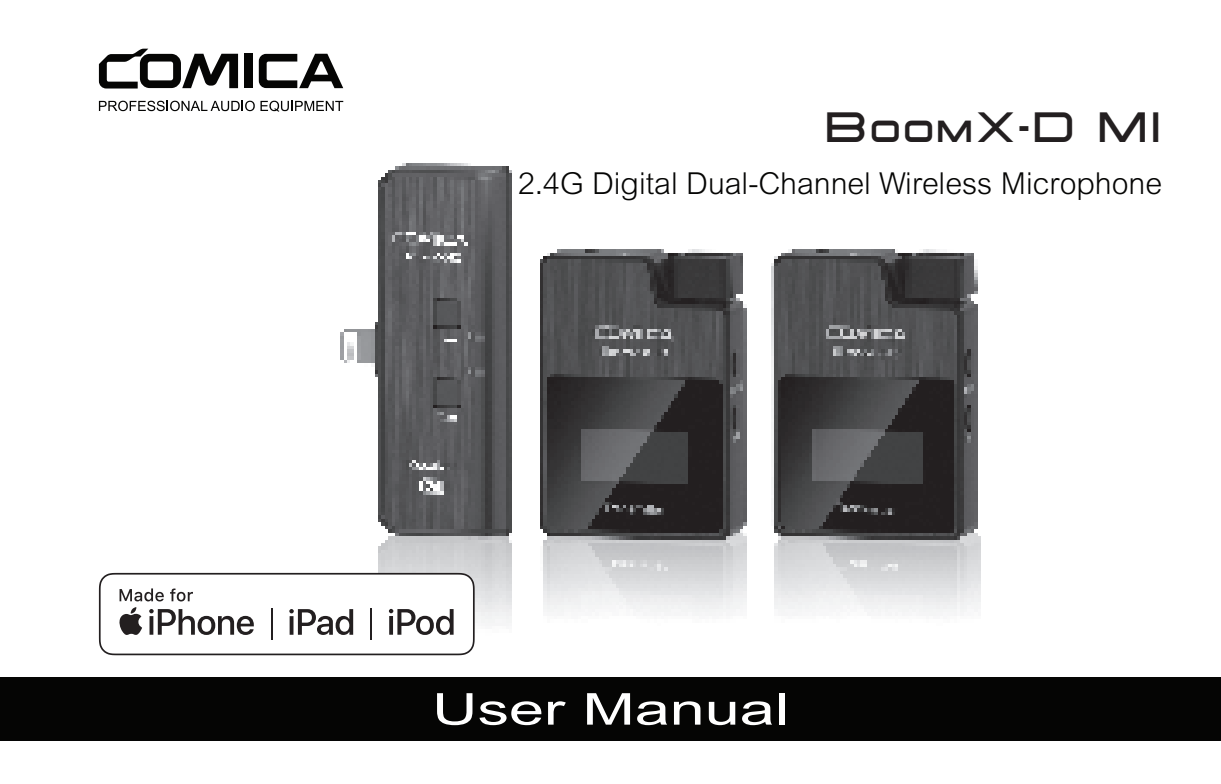
<style>
.page{position:relative;width:1221px;height:784px;background:#fff}
.page>*{position:absolute;margin:0;border:0;box-sizing:border-box;transform-origin:0 0}
.t1{font:44.1px "Arial";color:#fff;scale:1.43 1}
.t2{font:44.1px "Gotthard";color:#231f20}
.t3{font:300 30.1px "Arial MT Std";color:#050504}
</style>
<div class="page">
<img style="left:123px;top:48px;width:858px;height:608px">
<div style="left:0;top:677px;width:1220px;height:64px;background:#050504"></div>
<svg style="left:99px;top:101px;width:244px;height:11px"></svg>
<div style="left:244px;top:54px;width:9px;height:34px;background:#050504"></div>
<svg style="left:259px;top:54px;width:84px;height:34px"></svg>
<svg style="left:99px;top:49px;width:139px;height:39px"></svg>
<svg style="left:99px;top:573px;width:375px;height:82px"></svg>
<h1 class="t2" style="left:823px;top:101px;width:341px">BoomX-D MI</h1>
<p class="t3" style="left:518px;top:172px;width:645px">2.4G Digital Dual-Channel Wireless Microphone</p>
<h1 class="t1" style="left:432px;top:683px;width:251px">User Manual</h1>
</div>
